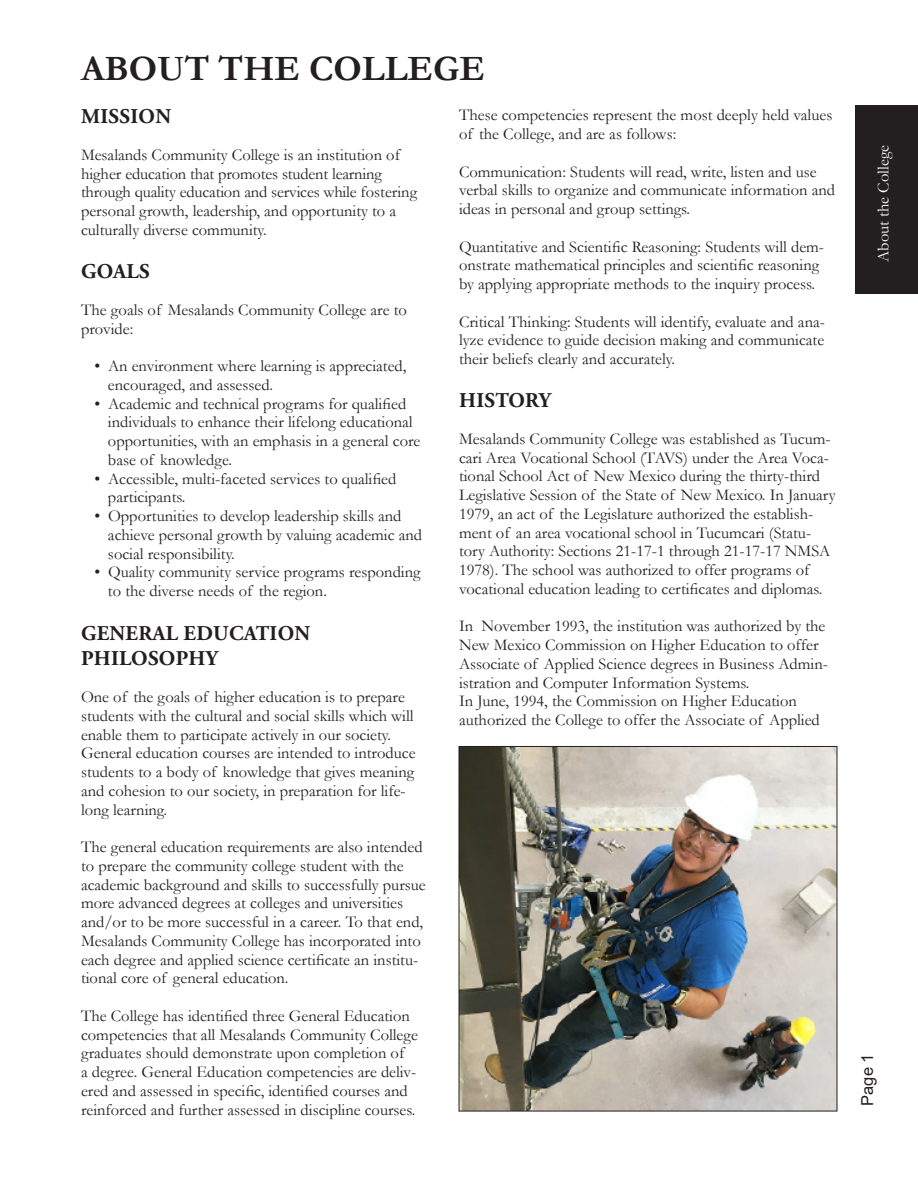
<style>
.page{position:relative;width:918px;height:1188px;background:#fff}
.page>*{position:absolute;margin:0;border:0;box-sizing:border-box;transform-origin:0 0}
.t1{font:700 36px "Garamond";color:#231f20}
.t2{font:700 21px/25.2px "Adobe Garamond Pro";letter-spacing:.015em;color:#231f20}
.t3{font:16.5px/18.8px "Garamond";color:#231f20}
.t4{font:16.5px "Garamond";color:#fff}
.t5{font:16.5px "Arial";color:#231f20}
</style>
<div class="page">
<div style="left:855px;top:105px;width:63px;height:189px;background:#231f20"></div>
<img style="left:461px;top:748px;width:374px;height:361px">
<div style="left:459px;top:746px;width:378px;height:365px;border:1px solid #231f20"></div>
<h1 class="t1" style="left:81px;top:44px;width:405px">ABOUT THE COLLEGE</h1>
<p class="t3" style="left:459px;top:105px;width:375px">These competencies represent the most deeply held values of the College, and are as follows:</p>
<p class="t3" style="left:459px;top:162px;width:378px">Communication: Students will read, write, listen and use verbal skills to organize and communicate information and ideas in personal and group settings.</p>
<p class="t3" style="left:459px;top:237px;width:367px">Quantitative and Scientific Reasoning: Students will dem&shy;onstrate mathematical principles and scientific reasoning by applying appropriate methods to the inquiry process.</p>
<p class="t3" style="left:459px;top:312px;width:367px;text-align:justify">Critical Thinking: Students will identify, evaluate and ana&shy;lyze evidence to guide decision making and communicate their beliefs clearly and accurately.</p>
<p class="t2" style="left:459px;top:388px;width:93px">HISTORY</p>
<p class="t3" style="left:459px;top:429px;width:378px">Mesalands Community College was established as Tucum&shy;cari Area Vocational School (TAVS) under the Area Voca&shy;tional School Act of New Mexico during the thirty-third Legislative Session of the State of New Mexico. In January 1979, an act of the Legislature authorized the establish&shy;ment of an area vocational school in Tucumcari (Statu&shy;tory Authority: Sections 21-17-1 through 21-17-17 NMSA 1978). The school was authorized to offer programs of vocational education leading to certificates and diplomas.</p>
<p class="t3" style="left:459px;top:617px;width:370px">In November 1993, the institution was authorized by the New Mexico Commission on Higher Education to offer Associate of Applied Science degrees in Business Admin&shy;istration and Computer Information Systems.<br>In June, 1994, the Commission on Higher Education authorized the College to offer the Associate of Applied</p>
<p class="t2" style="left:81px;top:104px;width:91px">MISSION</p>
<p class="t3" style="left:81px;top:145px;width:338px">Mesalands Community College is an institution of higher education that promotes student learning through quality education and services while fostering personal growth, leadership, and opportunity to a culturally diverse community.</p>
<p class="t2" style="left:81px;top:259px;width:70px">GOALS</p>
<p class="t3" style="left:81px;top:300px;width:327px">The goals of Mesalands Community College are to provide:</p>
<p class="t3" style="left:108px;top:356px;width:300px;text-indent:-13px">• An environment where learning is appreciated, encouraged, and assessed.</p>
<p class="t3" style="left:108px;top:394px;width:314px;text-indent:-13px">• Academic and technical programs for qualified individuals to enhance their lifelong educational opportunities, with an emphasis in a general core base of knowledge.</p>
<p class="t3" style="left:108px;top:469px;width:290px;text-indent:-13px">• Accessible, multi-faceted services to qualified participants.</p>
<p class="t3" style="left:108px;top:506px;width:316px;text-indent:-13px">• Opportunities to develop leadership skills and achieve personal growth by valuing academic and social responsibility.</p>
<p class="t3" style="left:108px;top:562px;width:314px;text-indent:-13px">• Quality community service programs responding to the diverse needs of the region.</p>
<p class="t2" style="left:81px;top:621px;width:231px">GENERAL EDUCATION<br>PHILOSOPHY</p>
<p class="t3" style="left:81px;top:687px;width:336px">One of the goals of higher education is to prepare students with the cultural and social skills which will enable them to participate actively in our society.<br>General education courses are intended to introduce students to a body of knowledge that gives meaning and cohesion to our society, in preparation for life&shy;long learning.</p>
<p class="t3" style="left:81px;top:837px;width:346px">The general education requirements are also intended to prepare the community college student with the academic background and skills to successfully pursue more advanced degrees at colleges and universities and/or to be more successful in a career. To that end, Mesalands Community College has incorporated into each degree and applied science certificate an institu&shy;tional core of general education.</p>
<p class="t3" style="left:81px;top:1006px;width:339px">The College has identified three General Education competencies that all Mesalands Community College graduates should demonstrate upon completion of<br>a degree. General Education competencies are deliv&shy;ered and assessed in specific, identified courses and reinforced and further assessed in discipline courses.</p>
<p class="t4" style="left:872px;top:262px;width:119px;rotate:-90deg">About the College</p>
<p class="t5" style="left:856px;top:1106px;width:54px;rotate:-90deg">Page 1</p>
</div>
